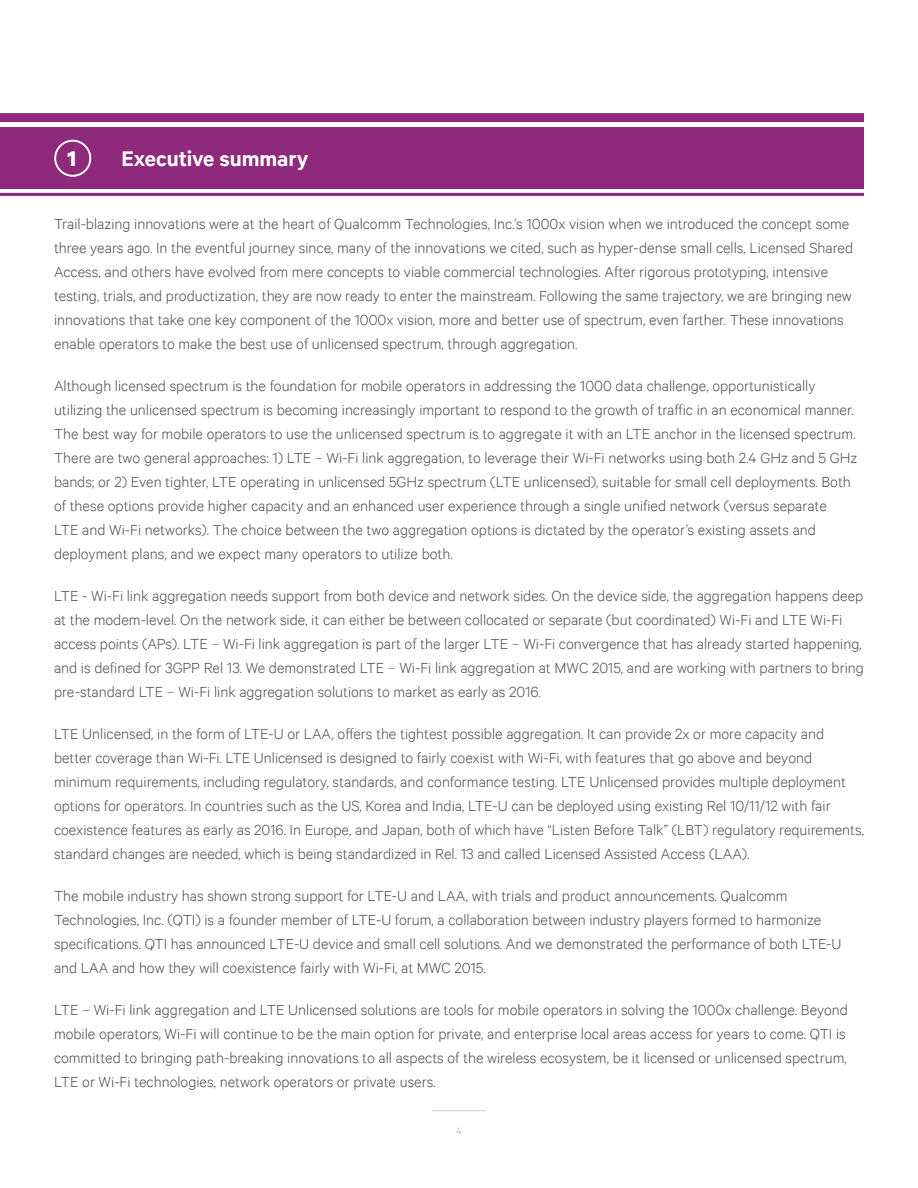
<style>
.page{position:relative;width:918px;height:1188px;background:#fff}
.page>*{position:absolute;margin:0;border:0;box-sizing:border-box;transform-origin:0 0}
.t1{font:600 24px "Qualcomm Office";letter-spacing:-.005em;color:#fff}
.t2{font:700 24px "Qualcomm Office";color:#fff}
.t3{font:300 16.5px/24px "Qualcomm Office";color:#4d4d4d}
.t4{font:300 10.5px "Qualcomm Office";color:#a6a6a6}
</style>
<div class="page">
<hr style="left:432px;top:1110px;width:54px;height:1px;background:#d1d2d4">
<div style="left:0;top:127px;width:864px;height:62px;background:#8f297c"></div>
<hr style="left:0;top:193px;width:864px;height:3px;background:#8f297d">
<div style="left:0;top:113px;width:864px;height:9px;background:#8f297d"></div>
<div style="left:54px;top:140px;width:37px;height:37px;border:2px solid #fff;border-radius:50%"></div>
<p class="t2" style="left:68px;top:144px;width:10px">1</p>
<p class="t1" style="left:121px;top:144px;width:189px">Executive summary</p>
<p class="t3" style="left:54px;top:212px;width:801px">Trail-blazing innovations were at the heart of Qualcomm Technologies, Inc.’s 1000x vision when we introduced the concept some three years ago. In the eventful journey since, many of the innovations we cited, such as hyper-dense small cells, Licensed Shared Access, and others have evolved from mere concepts to viable commercial technologies. After rigorous prototyping, intensive testing, trials, and productization, they are now ready to enter the mainstream. Following the same trajectory, we are bringing new innovations that take one key component of the 1000x vision, more and better use of spectrum, even farther. These innovations enable operators to make the best use of unlicensed spectrum, through aggregation.</p>
<p class="t3" style="left:54px;top:374px;width:805px">Although licensed spectrum is the foundation for mobile operators in addressing the 1000 data challenge, opportunistically utilizing the unlicensed spectrum is becoming increasingly important to respond to the growth of traffic in an economical manner.<br>The best way for mobile operators to use the unlicensed spectrum is to aggregate it with an LTE anchor in the licensed spectrum.<br>There are two general approaches: 1) LTE – Wi-Fi link aggregation, to leverage their Wi-Fi networks using both 2.4 GHz and 5 GHz bands; or 2) Even tighter, LTE operating in unlicensed 5GHz spectrum (LTE unlicensed), suitable for small cell deployments. Both of these options provide higher capacity and an enhanced user experience through a single unified network (versus separate<br>LTE and Wi-Fi networks). The choice between the two aggregation options is dictated by the operator’s existing assets and deployment plans, and we expect many operators to utilize both.</p>
<p class="t3" style="left:54px;top:584px;width:811px">LTE - Wi-Fi link aggregation needs support from both device and network sides. On the device side, the aggregation happens deep at the modem-level. On the network side, it can either be between collocated or separate (but coordinated) Wi-Fi and LTE Wi-Fi access points (APs). LTE – Wi-Fi link aggregation is part of the larger LTE – Wi-Fi convergence that has already started happening, and is defined for 3GPP Rel 13. We demonstrated LTE – Wi-Fi link aggregation at MWC 2015, and are working with partners to bring pre-standard LTE – Wi-Fi link aggregation solutions to market as early as 2016.</p>
<p class="t3" style="left:54px;top:722px;width:812px">LTE Unlicensed, in the form of LTE-U or LAA, offers the tightest possible aggregation. It can provide 2x or more capacity and better coverage than Wi-Fi. LTE Unlicensed is designed to fairly coexist with Wi-Fi, with features that go above and beyond minimum requirements, including regulatory, standards, and conformance testing. LTE Unlicensed provides multiple deployment options for operators. In countries such as the US, Korea and India, LTE-U can be deployed using existing Rel 10/11/12 with fair coexistence features as early as 2016. In Europe, and Japan, both of which have “Listen Before Talk” (LBT) regulatory requirements, standard changes are needed, which is being standardized in Rel. 13 and called Licensed Assisted Access (LAA).</p>
<p class="t3" style="left:54px;top:884px;width:789px">The mobile industry has shown strong support for LTE-U and LAA, with trials and product announcements. Qualcomm Technologies, Inc. (QTI) is a founder member of LTE-U forum, a collaboration between industry players formed to harmonize specifications. QTI has announced LTE-U device and small cell solutions. And we demonstrated the performance of both LTE-U and LAA and how they will coexistence fairly with Wi-Fi, at MWC 2015.</p>
<p class="t3" style="left:54px;top:998px;width:795px">LTE – Wi-Fi link aggregation and LTE Unlicensed solutions are tools for mobile operators in solving the 1000x challenge. Beyond mobile operators, Wi-Fi will continue to be the main option for private, and enterprise local areas access for years to come. QTI is committed to bringing path-breaking innovations to all aspects of the wireless ecosystem, be it licensed or unlicensed spectrum, LTE or Wi-Fi technologies, network operators or private users.</p>
<p class="t4" style="left:456px;top:1125px;width:7px">4</p>
</div>
